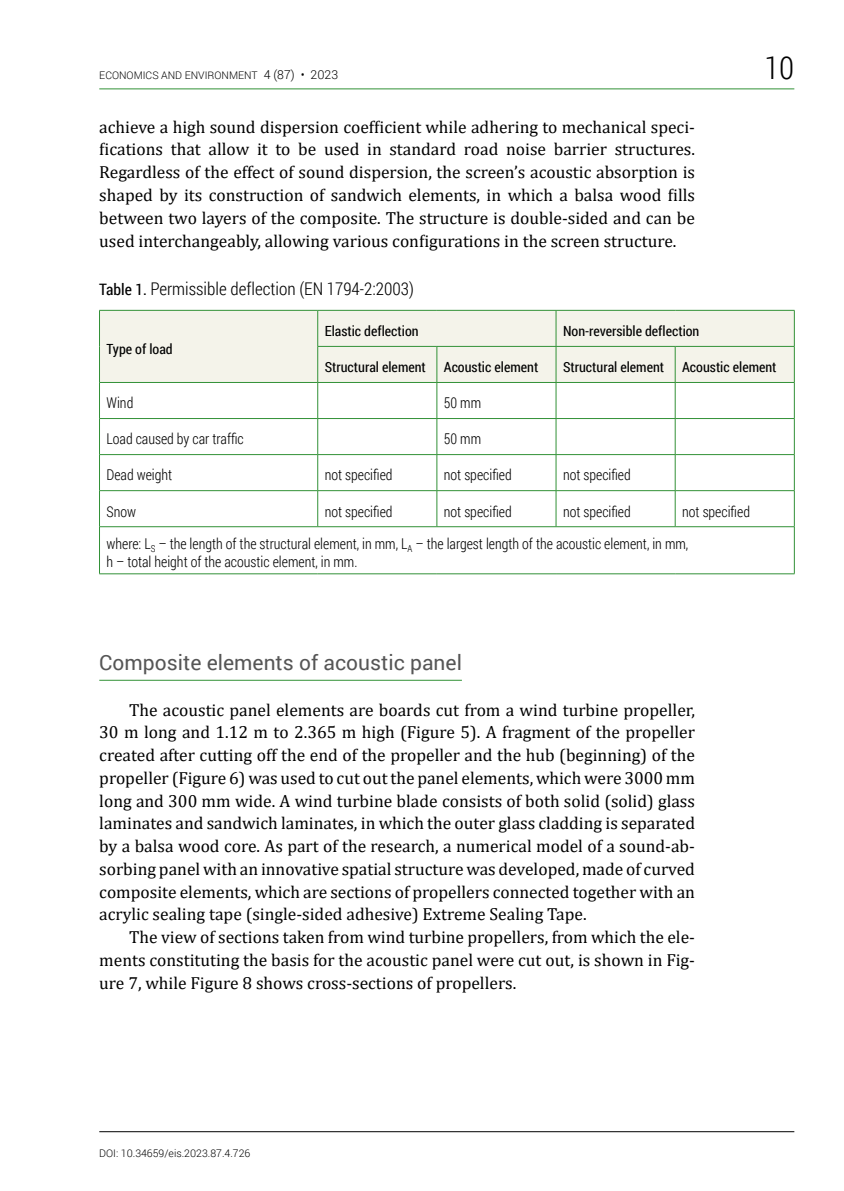
<style>
.page{position:relative;width:844px;height:1191px;background:#fff}
.page>*{position:absolute;margin:0;border:0;box-sizing:border-box;transform-origin:0 0}
.t1{font:300 31.5px "Roboto Condensed";color:#000}
.t2{font:21px "Roboto";color:#565656}
.t3{font:17.5px/22.8px "Cambria";color:#000;text-align:justify}
.t4{font:300 17.5px "Roboto Condensed";color:#000}
.t5{font:300 14.88px/17.5px "Roboto Condensed";color:#000;scale:.95 1}
.t6{font:14px "Roboto Condensed";color:#000}
.t7{font:300 10.5px "Roboto";color:#000}
.s1{font-size:12.25px}
.s2{font-weight:400;font-size:15.75px}
</style>
<div class="page">
<hr style="left:99px;top:89px;width:695px;height:1px;background:#329137">
<hr style="left:99px;top:1131px;width:695px;height:1px;background:#000">
<hr style="left:99px;top:680px;width:363px;height:1px;background:#329137">
<div style="left:100px;top:311px;width:693px;height:71px;background:#f4f3ea"></div>
<hr style="left:99px;top:310px;width:218px;height:1px;background:#329137">
<hr style="left:99px;top:310px;width:1px;height:36px;background:#329137">
<hr style="left:317px;top:310px;width:120px;height:1px;background:#329137">
<hr style="left:317px;top:310px;width:1px;height:36px;background:#329137">
<hr style="left:437px;top:310px;width:119px;height:1px;background:#329137">
<hr style="left:556px;top:310px;width:119px;height:1px;background:#329137">
<hr style="left:555px;top:310px;width:1px;height:36px;background:#329137">
<hr style="left:675px;top:310px;width:119px;height:1px;background:#329137">
<hr style="left:793px;top:310px;width:1px;height:36px;background:#329137">
<hr style="left:99px;top:346px;width:1px;height:36px;background:#329137">
<hr style="left:317px;top:346px;width:120px;height:1px;background:#329137">
<hr style="left:317px;top:346px;width:1px;height:36px;background:#329137">
<hr style="left:437px;top:346px;width:119px;height:1px;background:#329137">
<hr style="left:436px;top:346px;width:1px;height:36px;background:#329137">
<hr style="left:556px;top:346px;width:119px;height:1px;background:#329137">
<hr style="left:555px;top:346px;width:1px;height:36px;background:#329137">
<hr style="left:675px;top:346px;width:119px;height:1px;background:#329137">
<hr style="left:674px;top:346px;width:1px;height:36px;background:#329137">
<hr style="left:793px;top:346px;width:1px;height:36px;background:#329137">
<hr style="left:99px;top:382px;width:218px;height:1px;background:#329137">
<hr style="left:99px;top:383px;width:1px;height:35px;background:#329137">
<hr style="left:317px;top:382px;width:120px;height:1px;background:#329137">
<hr style="left:317px;top:383px;width:1px;height:35px;background:#329137">
<hr style="left:437px;top:382px;width:119px;height:1px;background:#329137">
<hr style="left:436px;top:383px;width:1px;height:35px;background:#329137">
<hr style="left:556px;top:382px;width:119px;height:1px;background:#329137">
<hr style="left:555px;top:383px;width:1px;height:35px;background:#329137">
<hr style="left:675px;top:382px;width:119px;height:1px;background:#329137">
<hr style="left:674px;top:383px;width:1px;height:35px;background:#329137">
<hr style="left:793px;top:383px;width:1px;height:35px;background:#329137">
<hr style="left:99px;top:418px;width:218px;height:1px;background:#329137">
<hr style="left:99px;top:419px;width:1px;height:35px;background:#329137">
<hr style="left:317px;top:418px;width:120px;height:1px;background:#329137">
<hr style="left:317px;top:419px;width:1px;height:35px;background:#329137">
<hr style="left:437px;top:418px;width:119px;height:1px;background:#329137">
<hr style="left:436px;top:419px;width:1px;height:35px;background:#329137">
<hr style="left:556px;top:418px;width:119px;height:1px;background:#329137">
<hr style="left:555px;top:419px;width:1px;height:35px;background:#329137">
<hr style="left:675px;top:418px;width:119px;height:1px;background:#329137">
<hr style="left:674px;top:419px;width:1px;height:35px;background:#329137">
<hr style="left:793px;top:419px;width:1px;height:35px;background:#329137">
<hr style="left:99px;top:454px;width:218px;height:1px;background:#329137">
<hr style="left:99px;top:455px;width:1px;height:35px;background:#329137">
<hr style="left:317px;top:454px;width:120px;height:1px;background:#329137">
<hr style="left:317px;top:455px;width:1px;height:35px;background:#329137">
<hr style="left:437px;top:454px;width:119px;height:1px;background:#329137">
<hr style="left:436px;top:455px;width:1px;height:35px;background:#329137">
<hr style="left:556px;top:454px;width:119px;height:1px;background:#329137">
<hr style="left:555px;top:455px;width:1px;height:35px;background:#329137">
<hr style="left:675px;top:454px;width:119px;height:1px;background:#329137">
<hr style="left:674px;top:455px;width:1px;height:35px;background:#329137">
<hr style="left:793px;top:455px;width:1px;height:35px;background:#329137">
<hr style="left:99px;top:490px;width:218px;height:1px;background:#329137">
<hr style="left:99px;top:491px;width:1px;height:35px;background:#329137">
<hr style="left:317px;top:490px;width:120px;height:1px;background:#329137">
<hr style="left:317px;top:491px;width:1px;height:35px;background:#329137">
<hr style="left:437px;top:490px;width:119px;height:1px;background:#329137">
<hr style="left:436px;top:491px;width:1px;height:35px;background:#329137">
<hr style="left:556px;top:490px;width:119px;height:1px;background:#329137">
<hr style="left:555px;top:491px;width:1px;height:35px;background:#329137">
<hr style="left:675px;top:490px;width:119px;height:1px;background:#329137">
<hr style="left:674px;top:491px;width:1px;height:35px;background:#329137">
<hr style="left:793px;top:491px;width:1px;height:35px;background:#329137">
<hr style="left:99px;top:526px;width:218px;height:1px;background:#329137">
<hr style="left:99px;top:527px;width:1px;height:46px;background:#329137">
<hr style="left:317px;top:526px;width:120px;height:1px;background:#329137">
<hr style="left:437px;top:526px;width:119px;height:1px;background:#329137">
<hr style="left:556px;top:526px;width:119px;height:1px;background:#329137">
<hr style="left:675px;top:526px;width:119px;height:1px;background:#329137">
<hr style="left:793px;top:527px;width:1px;height:46px;background:#329137">
<hr style="left:99px;top:573px;width:218px;height:1px;background:#329137">
<hr style="left:317px;top:573px;width:120px;height:1px;background:#329137">
<hr style="left:437px;top:573px;width:119px;height:1px;background:#329137">
<hr style="left:556px;top:573px;width:119px;height:1px;background:#329137">
<hr style="left:675px;top:573px;width:119px;height:1px;background:#329137">
<p class="t7" style="left:99px;top:68px;width:240px">ECONOMICS AND ENVIRONMENT <span class="s1">4 (87) • 2023</span></p>
<p class="t3" style="left:99px;top:115px;width:597px">achieve a high sound dispersion coefficient while adhering to mechanical speci&shy;fications that allow it to be used in standard road noise barrier structures.<br>Regardless of the effect of sound dispersion, the screen’s acoustic absorption is shaped by its construction of sandwich elements, in which a balsa wood fills between two layers of the composite. The structure is double-sided and can be used interchangeably, allowing various configurations in the screen structure.</p>
<p class="t4" style="left:99px;top:277px;width:316px"><span class="s2">Table 1.</span> Permissible deflection (EN 1794-2:2003)</p>
<h1 class="t1" style="left:764px;top:46px;width:31px">10</h1>
<p class="t6" style="left:106px;top:339px;width:68px">Type of load</p>
<p class="t6" style="left:324px;top:321px;width:95px">Elastic deflection</p>
<p class="t6" style="left:563px;top:321px;width:138px">Non-reversible deflection</p>
<p class="t6" style="left:324px;top:357px;width:103px">Structural element</p>
<p class="t6" style="left:444px;top:357px;width:96px">Acoustic element</p>
<p class="t6" style="left:563px;top:357px;width:103px">Structural element</p>
<p class="t6" style="left:682px;top:357px;width:96px">Acoustic element</p>
<p class="t5" style="left:106px;top:394px;width:30px">Wind</p>
<p class="t5" style="left:444px;top:394px;width:41px">50 mm</p>
<p class="t5" style="left:106px;top:430px;width:146px">Load caused by car traffic</p>
<p class="t5" style="left:444px;top:430px;width:41px">50 mm</p>
<p class="t5" style="left:106px;top:466px;width:71px">Dead weight</p>
<p class="t5" style="left:324px;top:466px;width:73px">not specified</p>
<p class="t5" style="left:444px;top:466px;width:73px">not specified</p>
<p class="t5" style="left:563px;top:466px;width:73px">not specified</p>
<p class="t5" style="left:106px;top:502px;width:33px">Snow</p>
<p class="t5" style="left:324px;top:502px;width:73px">not specified</p>
<p class="t5" style="left:444px;top:502px;width:73px">not specified</p>
<p class="t5" style="left:563px;top:502px;width:73px">not specified</p>
<p class="t5" style="left:682px;top:502px;width:73px">not specified</p>
<p class="t5" style="left:106px;top:535px;width:613px">where: L<sub>S</sub> – the length of the structural element, in mm, L<sub>A</sub> – the largest length of the acoustic element, in mm, h – total height of the acoustic element, in mm.</p>
<p class="t2" style="left:99px;top:648px;width:364px">Composite elements of acoustic panel</p>
<p class="t3" style="left:99px;top:698px;width:597px;text-indent:30px">The acoustic panel elements are boards cut from a wind turbine propeller, 30 m long and 1.12 m to 2.365 m high (Figure 5). A fragment of the propeller created after cutting off the end of the propeller and the hub (beginning) of the propeller (Figure 6) was used to cut out the panel elements, which were 3000 mm long and 300 mm wide. A wind turbine blade consists of both solid (solid) glass laminates and sandwich laminates, in which the outer glass cladding is separated by a balsa wood core. As part of the research, a numerical model of a sound-ab&shy;sorbing panel with an innovative spatial structure was developed, made of curved composite elements, which are sections of propellers connected together with an acrylic sealing tape (single-sided adhesive) Extreme Sealing Tape.</p>
<p class="t3" style="left:99px;top:925px;width:597px;text-indent:30px">The view of sections taken from wind turbine propellers, from which the ele&shy;ments constituting the basis for the acoustic panel were cut out, is shown in Fig&shy;ure 7, while Figure 8 shows cross-sections of propellers.</p>
<p class="t7" style="left:99px;top:1146px;width:152px">DOI: 10.34659/eis.2023.87.4.726</p>
</div>
